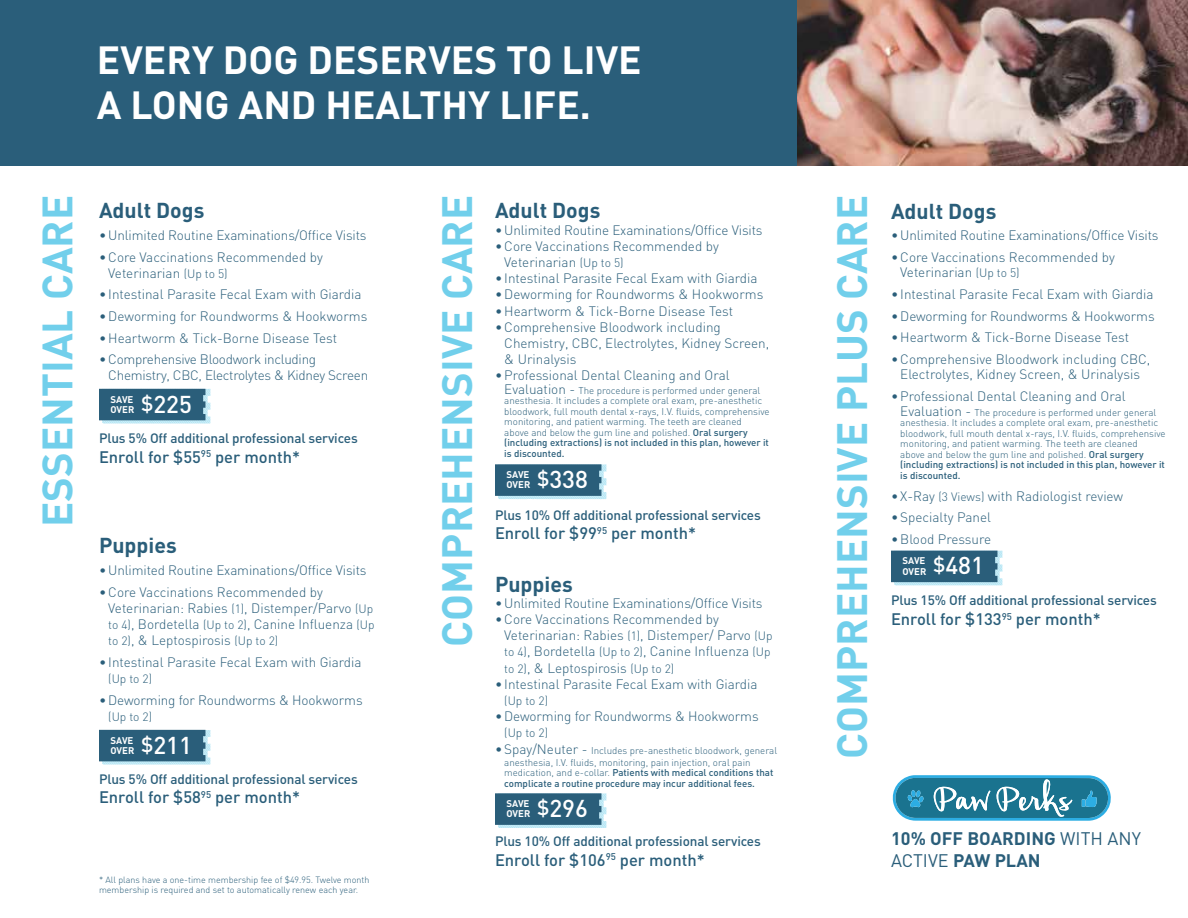
<style>
.page{position:relative;width:1188px;height:918px;background:#fff}
.page>*{position:absolute;margin:0;border:0;box-sizing:border-box;transform-origin:0 0}
.t1{font:700 41.85px "DIN";color:#71cfeb}
.t2{font:700 38.85px/44.5px "DIN";color:#fff}
.t3{font:700 21.3px "DIN";color:#2a5e7a}
.t4{font:700 18px/21.6px "DIN";color:#2a5e7a}
.t5{font:500 16.5px "DIN";color:#2a5e7a}
.t6{font:300 13.5px/16.2px "DIN";color:#2a5e7a}
.t7{font:500 13.5px "DIN";letter-spacing:-.01em;color:#2a5e7a}
.t8{font:300 13.5px/16.2px "DIN";letter-spacing:-.02em;color:#2a5e7a}
.t9{font:300 12px "DIN";letter-spacing:-.005em;color:#2a5e7a}
.t10{font:300 9.75px/10.5px "DIN";color:#2a5e7a}
.t11{font:500 9.75px/10.5px "DIN";color:#2a5e7a}
.t12{font:700 9.6px/10.4px "DIN";color:#fff}
.t13{font:300 9px/10.5px "DIN";color:#2a5e7a}
.s1{font-size:12px}
.s2{font-size:13.5px}
.s3{font-weight:500}
.s4{font-weight:500;font-size:24.15px}
.s5{font-weight:300}
.s6{font-weight:400}
</style>
<div class="page">
<svg style="left:99px;top:389px;width:112px;height:34px;background:#3e708a"></svg>
<svg style="left:99px;top:730px;width:112px;height:35px;background:#43748d"></svg>
<svg style="left:495px;top:793px;width:112px;height:35px;background:#41738c"></svg>
<svg style="left:495px;top:464px;width:112px;height:35px;background:#41738c"></svg>
<svg style="left:893px;top:775px;width:218px;height:46px;background:#4493af"></svg>
<svg style="left:891px;top:551px;width:112px;height:34px;background:#3f718b"></svg>
<img style="left:796px;top:0;width:392px;height:166px">
<div style="left:0;top:0;width:796px;height:166px;background:#2a5e7a"></div>
<h2 class="t2" style="left:97px;top:36px;width:546px">EVERY DOG DESERVES TO LIVE<br>A LONG AND HEALTHY LIFE.</h2>
<h1 class="t1" style="left:30px;top:527px;width:333px;rotate:-90deg">ESSENTIAL CARE</h1>
<h1 class="t1" style="left:430px;top:647px;width:453px;rotate:-90deg">COMPREHENSIVE CARE</h1>
<h1 class="t1" style="left:825px;top:759px;width:566px;rotate:-90deg">COMPREHENSIVE PLUS CARE</h1>
<h3 class="t3" style="left:99px;top:197px;width:107px">Adult Dogs</h3>
<p class="t6" style="left:99px;top:227px;width:269px">•Unlimited Routine Examinations/Office Visits</p>
<p class="t6" style="left:108px;top:248px;width:216px;text-indent:-9px">•Core Vaccinations Recommended by<br>Veterinarian <span class="s1">(Up to 5)</span></p>
<p class="t6" style="left:99px;top:286px;width:264px">• Intestinal Parasite Fecal Exam with Giardia</p>
<p class="t6" style="left:99px;top:308px;width:270px">•Deworming for Roundworms &amp; Hookworms</p>
<p class="t6" style="left:99px;top:329px;width:240px">•Heartworm &amp; Tick-Borne Disease Test</p>
<p class="t8" style="left:108px;top:351px;width:261px;text-indent:-9px">• Comprehensive Bloodwork including<br>Chemistry, CBC, Electrolytes &amp; Kidney Screen</p>
<h3 class="t3" style="left:495px;top:197px;width:107px">Adult Dogs</h3>
<p class="t6" style="left:495px;top:221px;width:269px">•Unlimited Routine Examinations/Office Visits</p>
<p class="t6" style="left:504px;top:238px;width:216px;text-indent:-9px">•Core Vaccinations Recommended by<br>Veterinarian <span class="s1">(Up to 5)</span></p>
<p class="t6" style="left:495px;top:270px;width:264px">• Intestinal Parasite Fecal Exam with Giardia</p>
<p class="t6" style="left:495px;top:286px;width:270px">•Deworming for Roundworms &amp; Hookworms</p>
<p class="t6" style="left:495px;top:302px;width:240px">•Heartworm &amp; Tick-Borne Disease Test</p>
<p class="t6" style="left:504px;top:319px;width:266px;text-indent:-9px">•Comprehensive Bloodwork including<br>Chemistry, CBC, Electrolytes, Kidney Screen, &amp; Urinalysis</p>
<p class="t6" style="left:495px;top:367px;width:236px">•Professional Dental Cleaning and Oral</p>
<p class="t10" style="left:504px;top:385px;width:267px"><span class="s2">Evaluation -</span> The procedure is performed under general anesthesia. It includes a complete oral exam, pre-anesthetic bloodwork, full mouth dental x-rays, I.V. fluids, comprehensive monitoring, and patient warming. The teeth are cleaned<br>above and below the gum line and polished. <span class="s3">Oral surgery (including extractions) is not included in this plan, however it is discounted.</span></p>
<p class="t12" style="left:111px;top:394px;width:83px">SAVE<br>OVER <sup>$</sup><span class="s4">225</span></p>
<p class="t7" style="left:99px;top:430px;width:260px">Plus 5% Off additional professional services</p>
<p class="t5" style="left:99px;top:446px;width:203px">Enroll for $55<sup>95</sup> per month*</p>
<p class="t12" style="left:507px;top:469px;width:83px">SAVE<br>OVER <sup>$</sup><span class="s4">338</span></p>
<p class="t7" style="left:495px;top:506px;width:267px">Plus 10% Off additional professional services</p>
<p class="t5" style="left:495px;top:523px;width:203px">Enroll for $99<sup>95</sup> per month*</p>
<h3 class="t3" style="left:99px;top:532px;width:79px">Puppies</h3>
<p class="t6" style="left:99px;top:562px;width:269px">•Unlimited Routine Examinations/Office Visits</p>
<p class="t6" style="left:108px;top:584px;width:268px;text-indent:-9px">•Core Vaccinations Recommended by Veterinarian: Rabies <span class="s1">(1)</span>, Distemper/Parvo <span class="s1">(Up to 4)</span>, Bordetella <span class="s1">(Up to 2)</span>, Canine Influenza <span class="s1">(Up to 2)</span>, &amp; Leptospirosis <span class="s1">(Up to 2)</span></p>
<p class="t6" style="left:99px;top:654px;width:264px">• Intestinal Parasite Fecal Exam with Giardia</p>
<p class="t9" style="left:108px;top:671px;width:45px">(Up to 2)</p>
<p class="t6" style="left:99px;top:692px;width:265px">•Deworming for Roundworms &amp; Hookworms</p>
<p class="t9" style="left:108px;top:709px;width:45px">(Up to 2)</p>
<h3 class="t3" style="left:495px;top:570px;width:79px">Puppies</h3>
<p class="t6" style="left:495px;top:595px;width:269px">•Unlimited Routine Examinations/Office Visits</p>
<p class="t6" style="left:504px;top:611px;width:270px;text-indent:-9px">•Core Vaccinations Recommended by Veterinarian: Rabies <span class="s1">(1)</span>, Distemper/ Parvo <span class="s1">(Up to 4)</span>, Bordetella <span class="s1">(Up to 2)</span>, Canine Influenza <span class="s1">(Up to 2)</span>, &amp; Leptospirosis <span class="s1">(Up to 2)</span></p>
<p class="t6" style="left:495px;top:676px;width:264px">• Intestinal Parasite Fecal Exam with Giardia</p>
<p class="t9" style="left:504px;top:693px;width:45px">(Up to 2)</p>
<p class="t6" style="left:495px;top:708px;width:265px">•Deworming for Roundworms &amp; Hookworms</p>
<p class="t9" style="left:504px;top:726px;width:45px">(Up to 2)</p>
<p class="t10" style="left:504px;top:744px;width:274px;line-height:12px;text-indent:-9px"><span class="s2">•Spay/Neuter -</span> Includes pre-anesthetic bloodwork, general anesthesia, I.V. fluids, monitoring, pain injection, oral pain</p>
<p class="t11" style="left:504px;top:767px;width:271px"><span class="s5">medication, and e-collar.</span> Patients with medical conditions that complicate a routine procedure may incur additional fees.</p>
<p class="t12" style="left:111px;top:735px;width:83px">SAVE<br>OVER <sup>$</sup><span class="s4">211</span></p>
<p class="t7" style="left:99px;top:770px;width:260px">Plus 5% Off additional professional services</p>
<p class="t5" style="left:99px;top:787px;width:203px">Enroll for $58<sup>95</sup> per month*</p>
<p class="t12" style="left:507px;top:798px;width:83px">SAVE<br>OVER <sup>$</sup><span class="s4">296</span></p>
<p class="t13" style="left:99px;top:874px;width:272px">* All plans have a one-time membership fee of $49.95. Twelve month membership is required and set to automatically renew each year.</p>
<p class="t7" style="left:495px;top:833px;width:267px">Plus 10% Off additional professional services</p>
<p class="t5" style="left:495px;top:849px;width:211px">Enroll for $106<sup>95</sup> per month*</p>
<h3 class="t3" style="left:891px;top:197px;width:107px">Adult Dogs</h3>
<p class="t6" style="left:891px;top:227px;width:269px">•Unlimited Routine Examinations/Office Visits</p>
<p class="t6" style="left:900px;top:250px;width:216px;line-height:15px;text-indent:-9px">•Core Vaccinations Recommended by<br>Veterinarian <span class="s1">(Up to 5)</span></p>
<p class="t6" style="left:891px;top:286px;width:264px">• Intestinal Parasite Fecal Exam with Giardia</p>
<p class="t6" style="left:891px;top:308px;width:265px">•Deworming for Roundworms &amp; Hookworms</p>
<p class="t6" style="left:891px;top:329px;width:240px">•Heartworm &amp; Tick-Borne Disease Test</p>
<p class="t6" style="left:891px;top:352px;width:261px;line-height:15px;text-align:center">•Comprehensive Bloodwork including CBC,<br>Electrolytes, Kidney Screen, &amp; Urinalysis</p>
<p class="t6" style="left:891px;top:388px;width:236px">•Professional Dental Cleaning and Oral</p>
<p class="t10" style="left:900px;top:407px;width:267px"><span class="s2">Evaluation -</span> The procedure is performed under general anesthesia. It includes a complete oral exam, pre-anesthetic bloodwork, full mouth dental x-rays, I.V. fluids, comprehensive monitoring, and patient warming. The teeth are cleaned<br>above and below the gum line and polished. <span class="s3">Oral surgery (including extractions) is not included in this plan, however it is discounted.</span></p>
<p class="t6" style="left:891px;top:488px;width:234px">• X-Ray <span class="s1">(3 Views)</span> with Radiologist review</p>
<p class="t6" style="left:891px;top:509px;width:102px">•Specialty Panel</p>
<p class="t6" style="left:891px;top:531px;width:102px">•Blood Pressure</p>
<p class="t12" style="left:903px;top:555px;width:83px">SAVE<br>OVER <sup>$</sup><span class="s4">481</span></p>
<p class="t7" style="left:891px;top:592px;width:267px">Plus 15% Off additional professional services</p>
<p class="t5" style="left:891px;top:609px;width:211px">Enroll for $133<sup>95</sup> per month*</p>
<h3 class="t4" style="left:891px;top:827px;width:251px">10% OFF BOARDING <span class="s6">WITH ANY<br>ACTIVE</span> PAW PLAN</h3>
</div>
